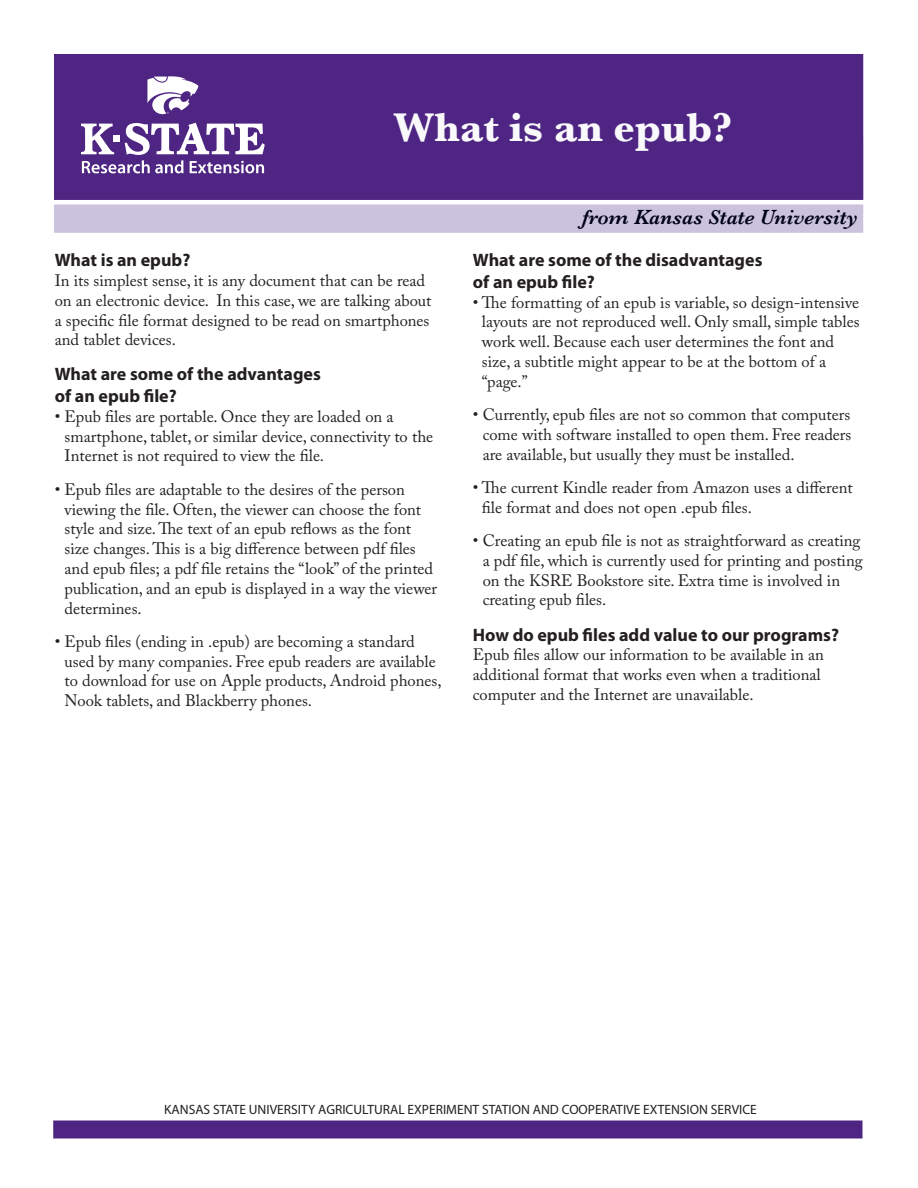
<style>
.page{position:relative;width:918px;height:1188px;background:#fff}
.page>*{position:absolute;margin:0;border:0;box-sizing:border-box;transform-origin:0 0}
.t1{font:700 42px "Baskerville";color:#f9f8fb}
.t2{font:italic 600 21px "Baskerville";color:#00001a}
.subhead{font:700 18px/21.6px "Myriad Pro";color:#231f20}
.Body{font:16.5px/19.8px "Adobe Caslon Pro";color:#231f20}
.t3{font:13.5px "Myriad Pro";color:#231f20}
</style>
<div class="page">
<div style="left:54px;top:137px;width:809px;height:96px;background:#cbc3dd;border:2px solid #cbc3dd"></div>
<div style="left:54px;top:54px;width:809px;height:148px;background:#4e2582;border:2px solid #4e2582"></div>
<svg style="left:81px;top:123px;width:184px;height:50px"></svg>
<svg style="left:147px;top:76px;width:52px;height:38px"></svg>
<hr style="left:54px;top:200px;width:810px;height:4px;background:#fff">
<div style="left:53px;top:1120px;width:809px;height:18px;background:#4e2582;border:2px solid #4e2582"></div>
<p class="t1" style="left:394px;top:103px;width:340px">What is an epub?</p>
<p class="subhead" style="left:55px;top:249px;width:137px">What is an epub?</p>
<p class="Body" style="left:55px;top:270px;width:378px">In its simplest sense, it is any document that can be read on an electronic device. In this case, we are talking about a specific file format designed to be read on smartphones and tablet devices.</p>
<p class="subhead" style="left:55px;top:363px;width:268px">What are some of the advantages of an epub file?</p>
<p class="Body" style="left:65px;top:406px;width:370px;text-indent:-10px">• Epub files are portable. Once they are loaded on a smartphone, tablet, or similar device, connectivity to the<br>Internet is not required to view the file.</p>
<p class="Body" style="left:65px;top:479px;width:374px;text-indent:-10px">• Epub files are adaptable to the desires of the person viewing the file. Often, the viewer can choose the font style and size. The text of an epub reflows as the font size changes. This is a big difference between pdf files and epub files; a pdf file retains the “look” of the printed publication, and an epub is displayed in a way the viewer determines.</p>
<p class="Body" style="left:65px;top:631px;width:379px;text-indent:-10px">• Epub files (ending in .epub) are becoming a standard used by many companies. Free epub readers are available to download for use on Apple products, Android phones, Nook tablets, and Blackberry phones.</p>
<p class="t2" style="left:582px;top:204px;width:277px">from Kansas State University</p>
<p class="subhead" style="left:473px;top:249px;width:291px">What are some of the disadvantages of an epub file?</p>
<p class="Body" style="left:482px;top:292px;width:379px;text-indent:-9px">• The formatting of an epub is variable, so design-intensive layouts are not reproduced well. Only small, simple tables work well. Because each user determines the font and size, a subtitle might appear to be at the bottom of a “page.”</p>
<p class="Body" style="left:483px;top:404px;width:370px;text-align:justify;text-indent:-10px">• Currently, epub files are not so common that computers come with software installed to open them. Free readers are available, but usually they must be installed.</p>
<p class="Body" style="left:482px;top:477px;width:372px;text-indent:-9px">• The current Kindle reader from Amazon uses a different file format and does not open .epub files.</p>
<p class="Body" style="left:483px;top:530px;width:382px;text-indent:-10px">• Creating an epub file is not as straightforward as creating a pdf file, which is currently used for printing and posting on the KSRE Bookstore site. Extra time is involved in creating epub files.</p>
<p class="subhead" style="left:473px;top:623px;width:368px">How do epub files add value to our programs?</p>
<p class="Body" style="left:473px;top:645px;width:353px">Epub files allow our information to be available in an additional format that works even when a traditional computer and the Internet are unavailable.</p>
<p class="t3" style="left:164px;top:1101px;width:594px">KANSAS STATE UNIVERSITY AGRICULTURAL EXPERIMENT STATION AND COOPERATIVE EXTENSION SERVICE</p>
</div>
